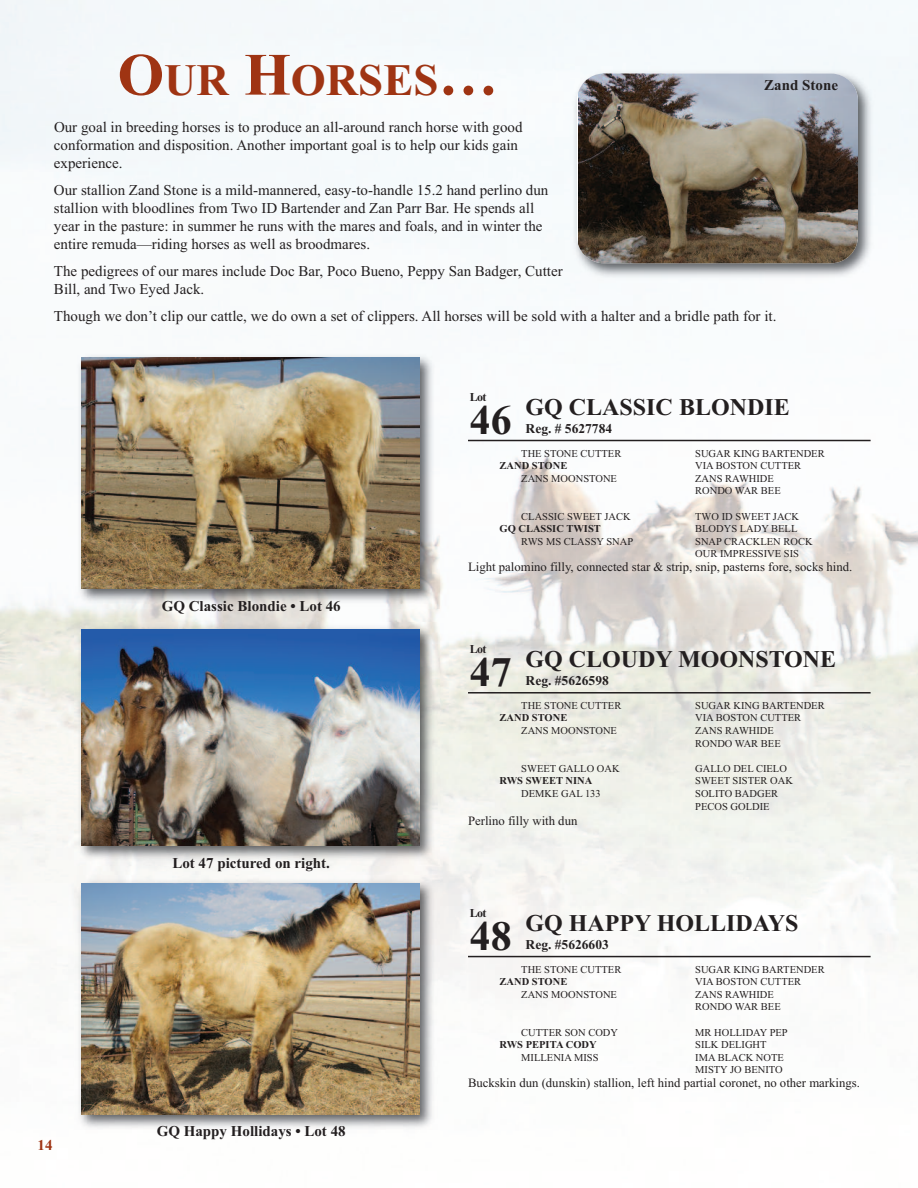
<style>
.page{position:relative;width:918px;height:1188px;background:#fff}
.page>*{position:absolute;margin:0;border:0;box-sizing:border-box;transform-origin:0 0}
.t1{font:700 45px "Times New Roman";color:#9f3413}
.t2{font:700 42px "Times New Roman";color:#231f20}
.t3{font:700 24px "Times New Roman";color:#231f20}
.t4{font:15px/18px "Times New Roman";color:#231f20}
.t5{font:700 15px "Times New Roman";color:#231f20}
.t6{font:700 15px "Times New Roman";color:#9f3413}
.t7{font:700 13.5px "Times New Roman";color:#231f20}
.t8{font:12.75px "Times New Roman";color:#231f20}
.t9{font:700 12px "Times New Roman";letter-spacing:-.05em;color:#231f20}
.t10{font:10.5px/12.6px "Times New Roman";color:#231f20}
.t11{font:700 10.5px "Times New Roman";color:#231f20}
.s1{font-size:60px}
</style>
<div class="page">
<img style="left:0;top:238px;width:918px;height:893px">
<img style="left:570px;top:67px;width:308px;height:216px">
<img style="left:578px;top:74px;width:280px;height:189px;border-radius:27px">
<hr style="left:468px;top:440px;width:403px;height:1px;background:#231f20">
<img style="left:75px;top:351px;width:364px;height:258px">
<img style="left:82px;top:358px;width:337px;height:231px">
<hr style="left:468px;top:692px;width:403px;height:2px;background:#231f20">
<img style="left:75px;top:622px;width:364px;height:243px">
<img style="left:82px;top:629px;width:337px;height:216px">
<hr style="left:468px;top:956px;width:403px;height:1px;background:#231f20">
<img style="left:75px;top:876px;width:364px;height:258px">
<img style="left:82px;top:883px;width:337px;height:231px">
<h1 class="t1" style="left:117px;top:53px;width:382px"><span class="s1">O</span>UR <span class="s1">H</span>ORSES<span class="s1">…</span></h1>
<p class="t5" style="left:764px;top:76px;width:75px">Zand Stone</p>
<p class="t4" style="left:54px;top:118px;width:470px">Our goal in breeding horses is to produce an all-around ranch horse with good conformation and disposition. Another important goal is to help our kids gain experience.</p>
<p class="t4" style="left:54px;top:181px;width:496px">Our stallion Zand Stone is a mild-mannered, easy-to-handle 15.2 hand perlino dun stallion with bloodlines from Two ID Bartender and Zan Parr Bar. He spends all year in the pasture: in summer he runs with the mares and foals, and in winter the entire remuda—riding horses as well as broodmares.</p>
<p class="t4" style="left:54px;top:262px;width:510px">The pedigrees of our mares include Doc Bar, Poco Bueno, Peppy San Badger, Cutter<br>Bill, and Two Eyed Jack.</p>
<p class="t4" style="left:54px;top:307px;width:724px">Though we don’t clip our cattle, we do own a set of clippers. All horses will be sold with a halter and a bridle path for it.</p>
<p class="t9" style="left:470px;top:390px;width:18px">Lot</p>
<h2 class="t2" style="left:470px;top:395px;width:43px">46</h2>
<h3 class="t3" style="left:526px;top:392px;width:266px">GQ CLASSIC BLONDIE</h3>
<p class="t7" style="left:526px;top:420px;width:88px">Reg. # 5627784</p>
<p class="t6" style="left:38px;top:1136px;width:17px">14</p>
<p class="t5" style="left:162px;top:597px;width:181px">GQ Classic Blondie • Lot 46</p>
<p class="t5" style="left:172px;top:854px;width:159px">Lot 47 pictured on right.</p>
<p class="t5" style="left:157px;top:1122px;width:191px">GQ Happy Hollidays • Lot 48</p>
<p class="t10" style="left:521px;top:447px;width:102px">THE STONE CUTTER</p>
<p class="t10" style="left:695px;top:447px;width:131px">SUGAR KING BARTENDER</p>
<p class="t11" style="left:500px;top:459px;width:69px">ZAND STONE</p>
<p class="t10" style="left:695px;top:459px;width:107px">VIA BOSTON CUTTER</p>
<p class="t10" style="left:521px;top:472px;width:97px">ZANS MOONSTONE</p>
<p class="t10" style="left:695px;top:472px;width:87px">ZANS RAWHIDE<br>RONDO WAR BEE</p>
<p class="t10" style="left:521px;top:510px;width:111px">CLASSIC SWEET JACK</p>
<p class="t10" style="left:695px;top:510px;width:105px">TWO ID SWEET JACK</p>
<p class="t11" style="left:500px;top:522px;width:103px">GQ CLASSIC TWIST</p>
<p class="t10" style="left:695px;top:522px;width:104px">BLODYS LADY BELL</p>
<p class="t10" style="left:521px;top:535px;width:113px">RWS MS CLASSY SNAP</p>
<p class="t10" style="left:695px;top:535px;width:119px">SNAP CRACKLEN ROCK<br>OUR IMPRESSIVE SIS</p>
<p class="t8" style="left:468px;top:559px;width:386px">Light palomino filly, connected star &amp; strip, snip, pasterns fore, socks hind.</p>
<p class="t9" style="left:470px;top:642px;width:18px">Lot</p>
<h2 class="t2" style="left:470px;top:647px;width:43px">47</h2>
<h3 class="t3" style="left:526px;top:644px;width:312px">GQ CLOUDY MOONSTONE</h3>
<p class="t7" style="left:526px;top:672px;width:85px">Reg. #5626598</p>
<p class="t10" style="left:521px;top:699px;width:102px">THE STONE CUTTER</p>
<p class="t10" style="left:695px;top:699px;width:131px">SUGAR KING BARTENDER</p>
<p class="t11" style="left:500px;top:712px;width:69px">ZAND STONE</p>
<p class="t10" style="left:695px;top:711px;width:107px">VIA BOSTON CUTTER</p>
<p class="t10" style="left:521px;top:724px;width:97px">ZANS MOONSTONE</p>
<p class="t10" style="left:695px;top:724px;width:87px">ZANS RAWHIDE<br>RONDO WAR BEE</p>
<p class="t10" style="left:521px;top:762px;width:100px">SWEET GALLO OAK</p>
<p class="t10" style="left:695px;top:762px;width:93px">GALLO DEL CIELO</p>
<p class="t11" style="left:500px;top:775px;width:94px">RWS SWEET NINA</p>
<p class="t10" style="left:695px;top:774px;width:99px">SWEET SISTER OAK</p>
<p class="t10" style="left:521px;top:787px;width:81px">DEMKE GAL 133</p>
<p class="t10" style="left:695px;top:787px;width:84px">SOLITO BADGER<br>PECOS GOLDIE</p>
<p class="t8" style="left:468px;top:813px;width:111px">Perlino filly with dun</p>
<p class="t9" style="left:470px;top:906px;width:18px">Lot</p>
<h2 class="t2" style="left:470px;top:911px;width:43px">48</h2>
<h3 class="t3" style="left:526px;top:908px;width:274px">GQ HAPPY HOLLIDAYS</h3>
<p class="t7" style="left:526px;top:936px;width:85px">Reg. #5626603</p>
<p class="t10" style="left:521px;top:963px;width:102px">THE STONE CUTTER</p>
<p class="t10" style="left:695px;top:963px;width:131px">SUGAR KING BARTENDER</p>
<p class="t11" style="left:500px;top:975px;width:69px">ZAND STONE</p>
<p class="t10" style="left:695px;top:975px;width:107px">VIA BOSTON CUTTER</p>
<p class="t10" style="left:521px;top:988px;width:97px">ZANS MOONSTONE</p>
<p class="t10" style="left:695px;top:988px;width:87px">ZANS RAWHIDE<br>RONDO WAR BEE</p>
<p class="t10" style="left:521px;top:1026px;width:98px">CUTTER SON CODY</p>
<p class="t10" style="left:695px;top:1026px;width:94px">MR HOLLIDAY PEP</p>
<p class="t11" style="left:500px;top:1038px;width:99px">RWS PEPITA CODY</p>
<p class="t10" style="left:695px;top:1038px;width:73px">SILK DELIGHT</p>
<p class="t10" style="left:521px;top:1051px;width:79px">MILLENIA MISS</p>
<p class="t10" style="left:695px;top:1051px;width:90px">IMA BLACK NOTE<br>MISTY JO BENITO</p>
<p class="t8" style="left:468px;top:1076px;width:393px">Buckskin dun (dunskin) stallion, left hind partial coronet, no other markings.</p>
</div>
